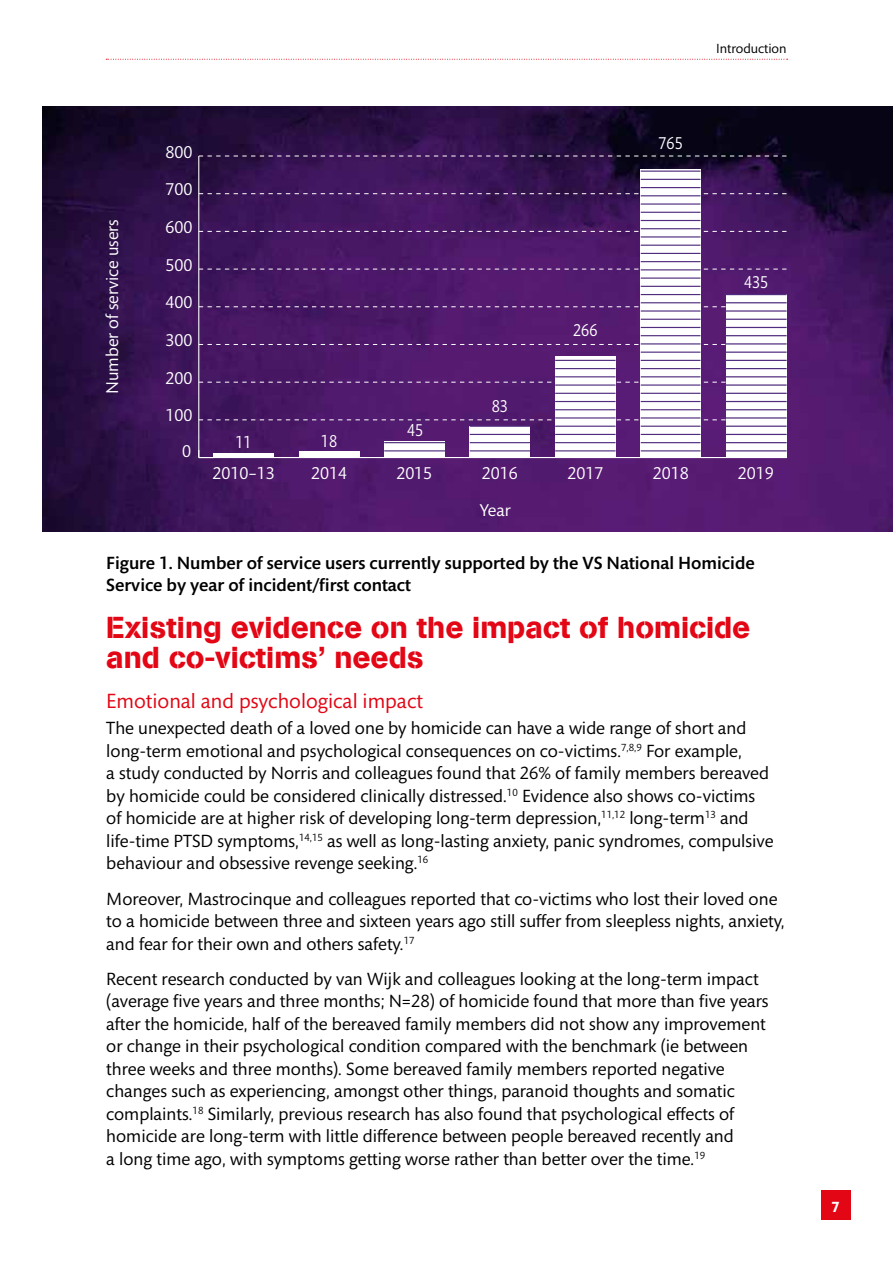
<style>
.page{position:relative;width:893px;height:1263px;background:#fff}
.page>*{position:absolute;margin:0;border:0;box-sizing:border-box;transform-origin:0 0}
.t1{font:30px/30px "AG Book Pro Stencil";color:#e30615}
.t2{font:21px "Mundo Sans";color:#e30615}
.t3{font:18px/22.5px "Mundo Sans";color:#000}
.t4{font:500 18px/21.8px "Mundo Sans Std";color:#000}
.t5{font:17.4px "Mundo Sans";color:#fff}
.t6{font:17.4px "Mundo Sans";color:#fff;scale:.9 1}
.t7{font:700 15px "Mundo Sans";color:#fff}
.t8{font:13.5px "Mundo Sans";color:#000}
</style>
<div class="page">
<img style="left:43px;top:106px;width:850px;height:425px">
<div style="left:821px;top:1190px;width:29px;height:30px;background:#e30615"></div>
<hr style="left:199px;top:457px;width:588px;height:1px;background:#fff">
<hr style="left:198px;top:156px;width:1px;height:301px;background:#fff">
<svg style="left:198px;top:450px;width:15px;height:8px"></svg>
<svg style="left:199px;top:420px;width:527px;height:1px"></svg>
<svg style="left:199px;top:382px;width:527px;height:1px"></svg>
<svg style="left:199px;top:344px;width:526px;height:1px"></svg>
<svg style="left:199px;top:306px;width:527px;height:1px"></svg>
<svg style="left:199px;top:269px;width:589px;height:1px"></svg>
<svg style="left:199px;top:231px;width:589px;height:1px"></svg>
<svg style="left:199px;top:193px;width:589px;height:1px"></svg>
<svg style="left:199px;top:156px;width:589px;height:1px"></svg>
<div style="left:726px;top:294px;width:60px;height:163px;background:#fff"></div>
<div style="left:640px;top:169px;width:61px;height:288px;background:#fff"></div>
<div style="left:555px;top:356px;width:61px;height:101px;background:#fff"></div>
<div style="left:470px;top:426px;width:60px;height:31px;background:#fff"></div>
<svg style="left:384px;top:441px;width:61px;height:16px"></svg>
<div style="left:299px;top:451px;width:60px;height:6px;background:#fff"></div>
<hr style="left:213px;top:453px;width:61px;height:4px;background:#fff">
<hr style="left:641px;top:171px;width:59px;height:1px;background:#502d7e">
<hr style="left:641px;top:179px;width:59px;height:1px;background:#502d7e">
<hr style="left:641px;top:187px;width:59px;height:1px;background:#502d7e">
<hr style="left:641px;top:195px;width:59px;height:1px;background:#502d7e">
<hr style="left:641px;top:203px;width:59px;height:2px;background:#502d7e">
<hr style="left:641px;top:212px;width:59px;height:1px;background:#502d7e">
<hr style="left:641px;top:220px;width:59px;height:1px;background:#502d7e">
<hr style="left:641px;top:228px;width:59px;height:1px;background:#502d7e">
<hr style="left:641px;top:236px;width:59px;height:2px;background:#502d7e">
<hr style="left:641px;top:245px;width:59px;height:1px;background:#502d7e">
<hr style="left:641px;top:253px;width:59px;height:1px;background:#502d7e">
<hr style="left:641px;top:261px;width:59px;height:1px;background:#502d7e">
<hr style="left:641px;top:269px;width:59px;height:1px;background:#502d7e">
<hr style="left:641px;top:277px;width:59px;height:2px;background:#502d7e">
<hr style="left:641px;top:286px;width:59px;height:1px;background:#502d7e">
<hr style="left:641px;top:294px;width:59px;height:1px;background:#502d7e">
<hr style="left:641px;top:302px;width:59px;height:1px;background:#502d7e">
<hr style="left:641px;top:310px;width:59px;height:2px;background:#502d7e">
<hr style="left:641px;top:319px;width:59px;height:1px;background:#502d7e">
<hr style="left:641px;top:327px;width:59px;height:1px;background:#502d7e">
<hr style="left:641px;top:335px;width:59px;height:1px;background:#502d7e">
<hr style="left:641px;top:343px;width:59px;height:1px;background:#502d7e">
<hr style="left:641px;top:352px;width:59px;height:1px;background:#502d7e">
<hr style="left:641px;top:360px;width:59px;height:1px;background:#502d7e">
<hr style="left:641px;top:368px;width:59px;height:1px;background:#502d7e">
<hr style="left:641px;top:376px;width:59px;height:1px;background:#502d7e">
<hr style="left:641px;top:384px;width:59px;height:2px;background:#502d7e">
<hr style="left:641px;top:393px;width:59px;height:1px;background:#502d7e">
<hr style="left:641px;top:401px;width:59px;height:1px;background:#502d7e">
<hr style="left:641px;top:409px;width:59px;height:1px;background:#502d7e">
<hr style="left:641px;top:417px;width:59px;height:2px;background:#502d7e">
<hr style="left:641px;top:426px;width:59px;height:1px;background:#502d7e">
<hr style="left:641px;top:434px;width:59px;height:1px;background:#502d7e">
<hr style="left:641px;top:442px;width:59px;height:1px;background:#502d7e">
<hr style="left:641px;top:450px;width:59px;height:1px;background:#502d7e">
<hr style="left:725px;top:294px;width:62px;height:1px;background:#502d7e">
<hr style="left:725px;top:302px;width:62px;height:1px;background:#502d7e">
<hr style="left:725px;top:310px;width:62px;height:2px;background:#502d7e">
<hr style="left:725px;top:319px;width:62px;height:1px;background:#502d7e">
<hr style="left:725px;top:327px;width:62px;height:1px;background:#502d7e">
<hr style="left:725px;top:335px;width:62px;height:1px;background:#502d7e">
<hr style="left:725px;top:343px;width:62px;height:2px;background:#502d7e">
<hr style="left:725px;top:352px;width:62px;height:1px;background:#502d7e">
<hr style="left:725px;top:360px;width:62px;height:1px;background:#502d7e">
<hr style="left:725px;top:368px;width:62px;height:1px;background:#502d7e">
<hr style="left:725px;top:376px;width:62px;height:1px;background:#502d7e">
<hr style="left:725px;top:384px;width:62px;height:2px;background:#502d7e">
<hr style="left:725px;top:393px;width:62px;height:1px;background:#502d7e">
<hr style="left:725px;top:401px;width:62px;height:1px;background:#502d7e">
<hr style="left:725px;top:409px;width:62px;height:1px;background:#502d7e">
<hr style="left:725px;top:417px;width:62px;height:2px;background:#502d7e">
<hr style="left:725px;top:426px;width:62px;height:1px;background:#502d7e">
<hr style="left:725px;top:434px;width:62px;height:1px;background:#502d7e">
<hr style="left:725px;top:442px;width:62px;height:1px;background:#502d7e">
<hr style="left:725px;top:450px;width:62px;height:1px;background:#502d7e">
<hr style="left:384px;top:442px;width:61px;height:1px;background:#502d7e">
<hr style="left:384px;top:450px;width:61px;height:1px;background:#502d7e">
<hr style="left:555px;top:360px;width:61px;height:1px;background:#502d7e">
<hr style="left:555px;top:368px;width:61px;height:1px;background:#502d7e">
<hr style="left:555px;top:376px;width:61px;height:1px;background:#502d7e">
<hr style="left:555px;top:384px;width:61px;height:2px;background:#502d7e">
<hr style="left:555px;top:393px;width:61px;height:1px;background:#502d7e">
<hr style="left:555px;top:401px;width:61px;height:1px;background:#502d7e">
<hr style="left:555px;top:409px;width:61px;height:1px;background:#502d7e">
<hr style="left:555px;top:417px;width:61px;height:2px;background:#502d7e">
<hr style="left:555px;top:426px;width:61px;height:1px;background:#502d7e">
<hr style="left:555px;top:434px;width:61px;height:1px;background:#502d7e">
<hr style="left:555px;top:442px;width:61px;height:1px;background:#502d7e">
<hr style="left:555px;top:450px;width:61px;height:1px;background:#502d7e">
<hr style="left:470px;top:426px;width:60px;height:1px;background:#502d7e">
<hr style="left:470px;top:434px;width:60px;height:1px;background:#502d7e">
<hr style="left:470px;top:442px;width:60px;height:1px;background:#502d7e">
<hr style="left:470px;top:450px;width:60px;height:1px;background:#502d7e">
<svg style="left:106px;top:59px;width:682px;height:1px"></svg>
<p class="t5" style="left:103px;top:394px;width:176px;rotate:-90deg">Number of service users</p>
<p class="t5" style="left:166px;top:142px;width:28px">800</p>
<p class="t5" style="left:166px;top:180px;width:28px">700</p>
<p class="t5" style="left:166px;top:218px;width:28px">600</p>
<p class="t5" style="left:166px;top:256px;width:28px">500</p>
<p class="t5" style="left:166px;top:293px;width:28px">400</p>
<p class="t5" style="left:166px;top:331px;width:28px">300</p>
<p class="t5" style="left:166px;top:369px;width:28px">200</p>
<p class="t5" style="left:166px;top:406px;width:28px">100</p>
<p class="t5" style="left:182px;top:442px;width:10px">0</p>
<p class="t6" style="left:236px;top:433px;width:19px">11</p>
<p class="t6" style="left:321px;top:432px;width:19px">18</p>
<p class="t6" style="left:407px;top:421px;width:19px">45</p>
<p class="t5" style="left:212px;top:464px;width:64px">2010–13</p>
<p class="t5" style="left:311px;top:464px;width:37px">2014</p>
<p class="t5" style="left:396px;top:464px;width:37px">2015</p>
<p class="t6" style="left:492px;top:397px;width:19px">83</p>
<p class="t6" style="left:573px;top:321px;width:28px">266</p>
<p class="t6" style="left:658px;top:134px;width:28px">765</p>
<p class="t8" style="left:716px;top:41px;width:72px">Introduction</p>
<p class="t6" style="left:744px;top:273px;width:28px">435</p>
<p class="t5" style="left:482px;top:464px;width:37px">2016</p>
<p class="t5" style="left:568px;top:464px;width:37px">2017</p>
<p class="t5" style="left:653px;top:464px;width:37px">2018</p>
<p class="t5" style="left:738px;top:464px;width:37px">2019</p>
<p class="t5" style="left:480px;top:501px;width:32px">Year</p>
<p class="t4" style="left:106px;top:553px;width:650px">Figure 1. Number of service users currently supported by the VS National Homicide<br>Service by year of incident/first contact</p>
<h1 class="t1" style="left:106px;top:612px;width:646px">Existing evidence on the impact of homicide and co-victims’ needs</h1>
<p class="t2" style="left:106px;top:689px;width:318px">Emotional and psychological impact</p>
<p class="t3" style="left:106px;top:717px;width:669px">The unexpected death of a loved one by homicide can have a wide range of short and long-term emotional and psychological consequences on co-victims.<sup>7,8,9</sup> For example,<br>a study conducted by Norris and colleagues found that 26% of family members bereaved by homicide could be considered clinically distressed.<sup>10</sup> Evidence also shows co-victims of homicide are at higher risk of developing long-term depression,<sup>11,12</sup> long-term<sup>13</sup> and life-time PTSD symptoms,<sup>14,15</sup> as well as long-lasting anxiety, panic syndromes, compulsive behaviour and obsessive revenge seeking.<sup>16</sup></p>
<p class="t3" style="left:106px;top:888px;width:680px">Moreover, Mastrocinque and colleagues reported that co-victims who lost their loved one to a homicide between three and sixteen years ago still suffer from sleepless nights, anxiety, and fear for their own and others safety.<sup>17</sup></p>
<p class="t3" style="left:106px;top:968px;width:664px">Recent research conducted by van Wijk and colleagues looking at the long-term impact (average five years and three months; N=28) of homicide found that more than five years after the homicide, half of the bereaved family members did not show any improvement or change in their psychological condition compared with the benchmark (ie between three weeks and three months). Some bereaved family members reported negative changes such as experiencing, amongst other things, paranoid thoughts and somatic complaints.<sup>18</sup> Similarly, previous research has also found that psychological effects of homicide are long-term with little difference between people bereaved recently and<br>a long time ago, with symptoms getting worse rather than better over the time.<sup>19</sup></p>
<p class="t7" style="left:831px;top:1199px;width:10px">7</p>
</div>
